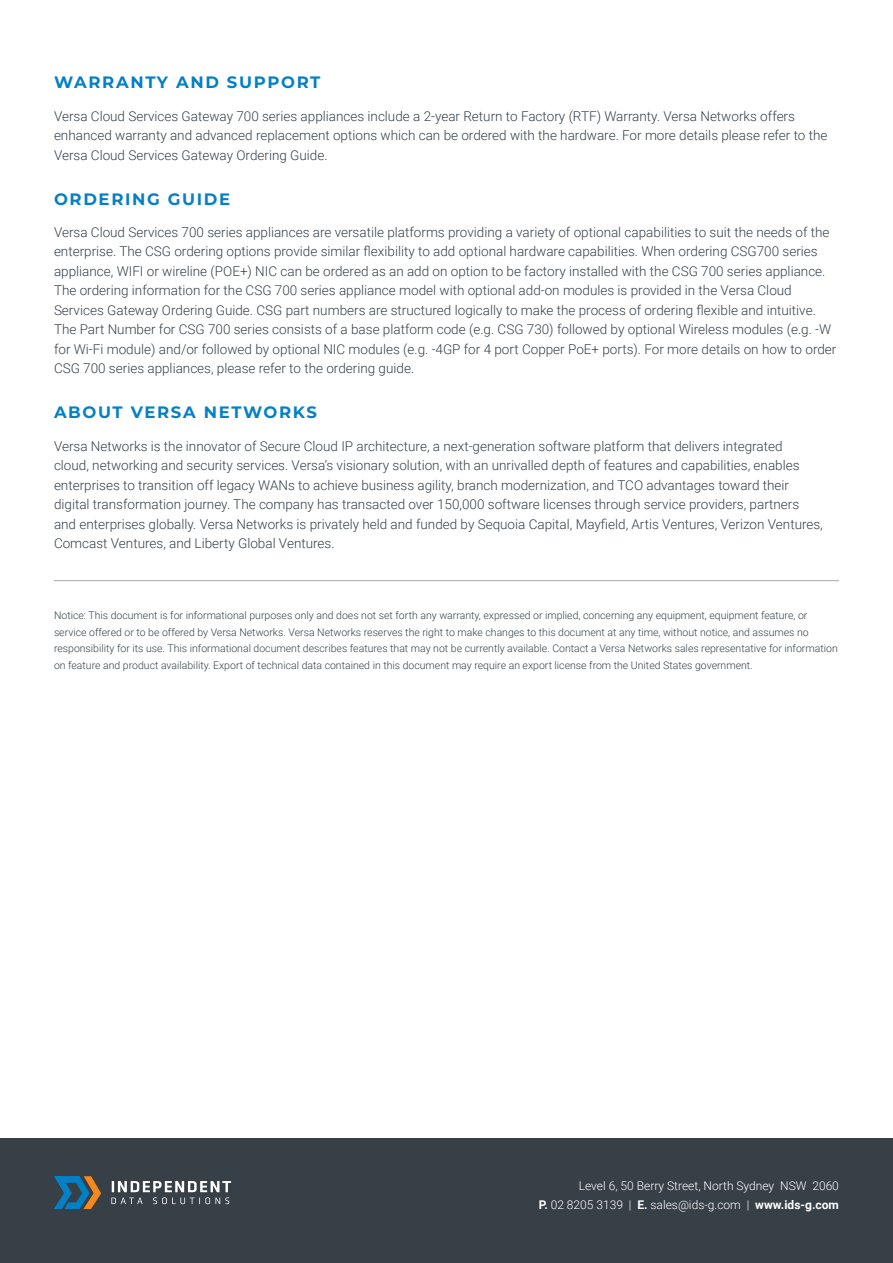
<style>
.page{position:relative;width:893px;height:1263px;background:#fff}
.page>*{position:absolute;margin:0;border:0;box-sizing:border-box;transform-origin:0 0}
.t1{font:700 16.5px "Montserrat";letter-spacing:.1em;color:#0580c4}
.t2{font:300 13.5px/19.5px "Roboto";color:#364048}
.t3{font:300 12px/19.5px "Roboto";color:#fff;text-align:right}
.t4{font:300 10.5px/16.5px "Roboto";color:#364048}
.s1{font-weight:700}
</style>
<div class="page">
<div style="left:0;top:1138px;width:893px;height:125px;background:#373f47"></div>
<svg style="left:111px;top:1181px;width:120px;height:23px"></svg>
<svg style="left:54px;top:1176px;width:47px;height:33px"></svg>
<hr style="left:54px;top:580px;width:785px;height:1px;background:#a7a9ac">
<p class="t1" style="left:54px;top:71px;width:268px">WARRANTY AND SUPPORT</p>
<p class="t2" style="left:54px;top:105px;width:775px">Versa Cloud Services Gateway 700 series appliances include a 2-year Return to Factory (RTF) Warranty. Versa Networks offers enhanced warranty and advanced replacement options which can be ordered with the hardware. For more details please refer to the<br>Versa Cloud Services Gateway Ordering Guide.</p>
<p class="t1" style="left:54px;top:187px;width:178px">ORDERING GUIDE</p>
<p class="t2" style="left:54px;top:222px;width:784px">Versa Cloud Services 700 series appliances are versatile platforms providing a variety of optional capabilities to suit the needs of the enterprise. The CSG ordering options provide similar flexibility to add optional hardware capabilities. When ordering CSG700 series appliance, WIFI or wireline (POE+) NIC can be ordered as an add on option to be factory installed with the CSG 700 series appliance.<br>The ordering information for the CSG 700 series appliance model with optional add-on modules is provided in the Versa Cloud Services Gateway Ordering Guide. CSG part numbers are structured logically to make the process of ordering flexible and intuitive.<br>The Part Number for CSG 700 series consists of a base platform code (e.g. CSG 730) followed by optional Wireless modules (e.g. -W for Wi-Fi module) and/or followed by optional NIC modules (e.g. -4GP for 4 port Copper PoE+ ports). For more details on how to order CSG 700 series appliances, please refer to the ordering guide.</p>
<p class="t1" style="left:54px;top:401px;width:265px">ABOUT VERSA NETWORKS</p>
<p class="t2" style="left:54px;top:435px;width:770px">Versa Networks is the innovator of Secure Cloud IP architecture, a next-generation software platform that delivers integrated<br>cloud, networking and security services. Versa’s visionary solution, with an unrivalled depth of features and capabilities, enables enterprises to transition off legacy WANs to achieve business agility, branch modernization, and TCO advantages toward their digital transformation journey. The company has transacted over 150,000 software licenses through service providers, partners and enterprises globally. Versa Networks is privately held and funded by Sequoia Capital, Mayfield, Artis Ventures, Verizon Ventures, Comcast Ventures, and Liberty Global Ventures.</p>
<p class="t4" style="left:54px;top:607px;width:785px">Notice: This document is for informational purposes only and does not set forth any warranty, expressed or implied, concerning any equipment, equipment feature, or service offered or to be offered by Versa Networks. Versa Networks reserves the right to make changes to this document at any time, without notice, and assumes no responsibility for its use. This informational document describes features that may not be currently available. Contact a Versa Networks sales representative for information on feature and product availability. Export of technical data contained in this document may require an export license from the United States government.</p>
<p class="t3" style="left:539px;top:1175px;width:302px">Level 6, 50 Berry Street, North Sydney NSW 2060<br><span class="s1">P.</span> 02 8205 3139 | <span class="s1">E.</span> sales@ids-g.com | <span class="s1">www.ids-g.com</span></p>
</div>
